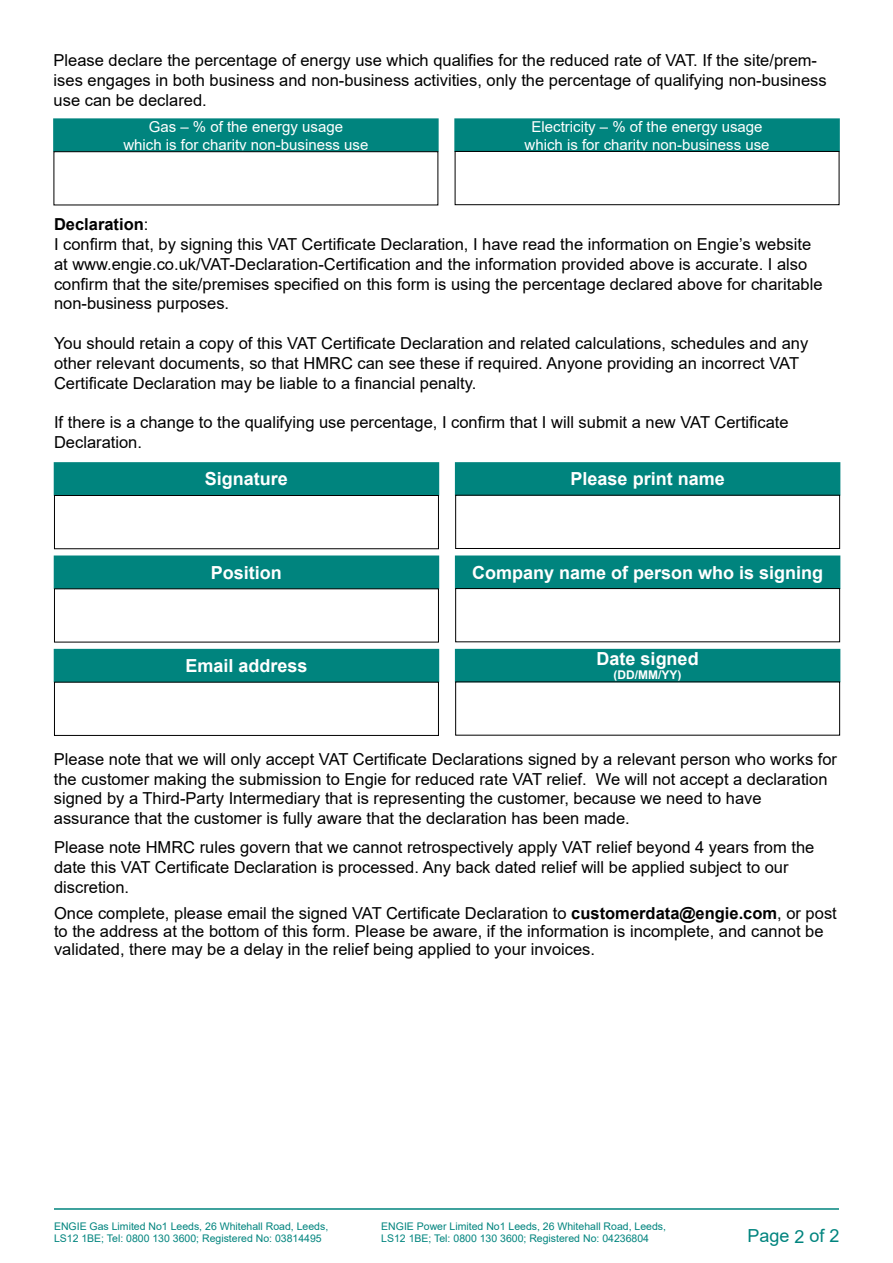
<style>
.page{position:relative;width:893px;height:1263px;background:#fff}
.page>*{position:absolute;margin:0;border:0;box-sizing:border-box;transform-origin:0 0}
.t1{font:700 18px "Arial";color:#fff}
.t2{font:18px "Arial";color:#00847e}
.t3{font:16.5px/19.8px "Arial";color:#000}
.t4{font:15px/18px "Arial";color:#fff;text-align:center}
.t5{font:700 12px "Arial";color:#fff}
.t6{font:10.5px/12.6px "Arial";color:#00847e}
.s1{font-weight:700}
</style>
<div class="page">
<hr style="left:54px;top:1208px;width:785px;height:2px;background:#00847e">
<div style="left:54px;top:119px;width:384px;height:32px;background:#00847e"></div>
<div style="left:53px;top:118px;width:386px;height:34px;border:2px solid #00847e"></div>
<div style="left:54px;top:151px;width:384px;height:54px;border:1px solid #000"></div>
<div style="left:455px;top:119px;width:384px;height:32px;background:#00847e"></div>
<div style="left:454px;top:118px;width:386px;height:34px;border:2px solid #00847e"></div>
<div style="left:455px;top:151px;width:384px;height:54px;border:1px solid #000"></div>
<div style="left:54px;top:556px;width:384px;height:32px;background:#00847e"></div>
<div style="left:54px;top:555px;width:385px;height:34px;border:2px solid #00847e"></div>
<div style="left:54px;top:588px;width:385px;height:54px;border:1px solid #000"></div>
<div style="left:456px;top:556px;width:384px;height:32px;background:#00847e"></div>
<div style="left:455px;top:555px;width:385px;height:34px;border:2px solid #00847e"></div>
<div style="left:455px;top:588px;width:385px;height:54px;border:1px solid #000"></div>
<div style="left:54px;top:650px;width:384px;height:31px;background:#00847e"></div>
<div style="left:54px;top:649px;width:385px;height:33px;border:2px solid #00847e"></div>
<div style="left:54px;top:682px;width:385px;height:54px;border:1px solid #000"></div>
<div style="left:456px;top:650px;width:384px;height:31px;background:#00847e"></div>
<div style="left:455px;top:649px;width:385px;height:33px;border:2px solid #00847e"></div>
<div style="left:455px;top:681px;width:385px;height:54px;border:1px solid #000"></div>
<div style="left:54px;top:463px;width:384px;height:32px;background:#00847e"></div>
<div style="left:54px;top:462px;width:385px;height:33px;border:2px solid #00847e"></div>
<div style="left:54px;top:495px;width:385px;height:54px;border:1px solid #000"></div>
<div style="left:456px;top:463px;width:384px;height:32px;background:#00847e"></div>
<div style="left:455px;top:462px;width:385px;height:33px;border:2px solid #00847e"></div>
<div style="left:455px;top:495px;width:385px;height:54px;border:1px solid #000"></div>
<p class="t3" style="left:54px;top:50px;width:775px">Please declare the percentage of energy use which qualifies for the reduced rate of VAT. If the site/prem&shy;ises engages in both business and non-business activities, only the percentage of qualifying non-business use can be declared.</p>
<p class="t4" style="left:123px;top:117px;width:247px">Gas – % of the energy usage<br>which is for charity non-business use</p>
<p class="t4" style="left:524px;top:117px;width:247px">Electricity – % of the energy usage which is for charity non-business use</p>
<p class="t3" style="left:54px;top:214px;width:770px"><span class="s1">Declaration</span>:<br>I confirm that, by signing this VAT Certificate Declaration, I have read the information on Engie’s website at www.engie.co.uk/VAT-Declaration-Certification and the information provided above is accurate. I also confirm that the site/premises specified on this form is using the percentage declared above for charitable non-business purposes.</p>
<p class="t3" style="left:54px;top:333px;width:756px">You should retain a copy of this VAT Certificate Declaration and related calculations, schedules and any other relevant documents, so that HMRC can see these if required. Anyone providing an incorrect VAT<br>Certificate Declaration may be liable to a financial penalty.</p>
<p class="t3" style="left:54px;top:412px;width:736px">If there is a change to the qualifying use percentage, I confirm that I will submit a new VAT Certificate<br>Declaration.</p>
<p class="t1" style="left:205px;top:466px;width:85px">Signature</p>
<p class="t1" style="left:571px;top:466px;width:156px">Please print name</p>
<p class="t1" style="left:211px;top:560px;width:73px">Position</p>
<p class="t1" style="left:472px;top:560px;width:353px">Company name of person who is signing</p>
<p class="t1" style="left:185px;top:653px;width:124px">Email address</p>
<p class="t1" style="left:597px;top:646px;width:104px">Date signed</p>
<p class="t5" style="left:614px;top:667px;width:69px">(DD/MM/YY)</p>
<p class="t3" style="left:54px;top:749px;width:785px">Please note that we will only accept VAT Certificate Declarations signed by a relevant person who works for the customer making the submission to Engie for reduced rate VAT relief. We will not accept a declaration signed by a Third-Party Intermediary that is representing the customer, because we need to have assurance that the customer is fully aware that the declaration has been made.</p>
<p class="t3" style="left:54px;top:837px;width:762px">Please note HMRC rules govern that we cannot retrospectively apply VAT relief beyond 4 years from the date this VAT Certificate Declaration is processed. Any back dated relief will be applied subject to our discretion.</p>
<p class="t3" style="left:54px;top:904px;width:784px;line-height:18px">Once complete, please email the signed VAT Certificate Declaration to <span class="s1">customerdata@engie.com</span>, or post to the address at the bottom of this form. Please be aware, if the information is incomplete, and cannot be validated, there may be a delay in the relief being applied to your invoices.</p>
<p class="t6" style="left:54px;top:1219px;width:276px">ENGIE Gas Limited No1 Leeds, 26 Whitehall Road, Leeds,<br>LS12 1BE; Tel: 0800 130 3600; Registered No: 03814495</p>
<p class="t6" style="left:381px;top:1220px;width:286px">ENGIE Power Limited No1 Leeds, 26 Whitehall Road, Leeds,<br>LS12 1BE; Tel: 0800 130 3600; Registered No: 04236804</p>
<p class="t2" style="left:747px;top:1223px;width:94px">Page of 2</p>
<p class="t2" style="left:794px;top:1224px;width:12px">2</p>
</div>
